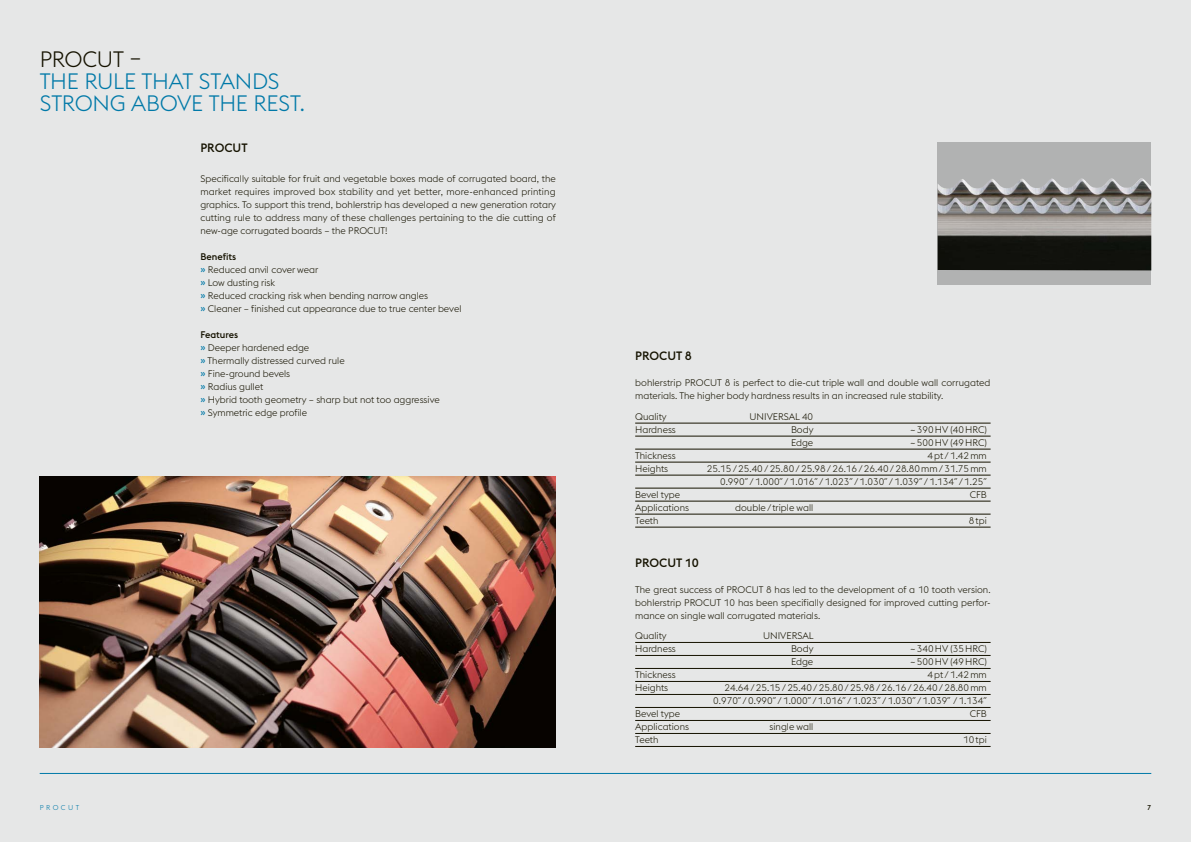
<style>
.page{position:relative;width:1191px;height:842px;background:#e6e7e7}
.page>*{position:absolute;margin:0;border:0;box-sizing:border-box;transform-origin:0 0}
.t1{font:300 22px/22px "voestalpine";letter-spacing:-.01em;color:#0079a8}
.t2{font:300 22px "voestalpine";color:#151200}
.t3{font:500 12px "voestalpine";color:#151200}
.t4{font:300 9.5px/13px "voestalpine";color:#151200}
.t5{font:300 7px "voestalpine";color:#0079a8}
.t6{font:500 7px "voestalpine";color:#151200}
.s1{font-weight:500}
.s2{font-weight:500;color:#0079a8}
</style>
<div class="page">
<hr style="left:40px;top:773px;width:1111px;height:1px;background:#0079a8">
<img style="left:40px;top:477px;width:516px;height:270px">
<hr style="left:635px;top:642px;width:355px;height:1px;background:#151200">
<hr style="left:635px;top:655px;width:355px;height:1px;background:#151200">
<hr style="left:635px;top:668px;width:355px;height:1px;background:#151200">
<hr style="left:635px;top:681px;width:355px;height:1px;background:#151200">
<hr style="left:635px;top:694px;width:355px;height:1px;background:#151200">
<hr style="left:635px;top:707px;width:355px;height:1px;background:#151200">
<hr style="left:635px;top:720px;width:355px;height:1px;background:#151200">
<hr style="left:635px;top:733px;width:355px;height:1px;background:#151200">
<hr style="left:635px;top:746px;width:355px;height:1px;background:#151200">
<hr style="left:635px;top:423px;width:355px;height:1px;background:#151200">
<hr style="left:635px;top:436px;width:355px;height:1px;background:#151200">
<hr style="left:635px;top:449px;width:355px;height:1px;background:#151200">
<hr style="left:635px;top:462px;width:355px;height:1px;background:#151200">
<hr style="left:635px;top:475px;width:355px;height:1px;background:#151200">
<hr style="left:635px;top:488px;width:355px;height:1px;background:#151200">
<hr style="left:635px;top:501px;width:355px;height:1px;background:#151200">
<hr style="left:635px;top:514px;width:355px;height:1px;background:#151200">
<hr style="left:635px;top:527px;width:355px;height:1px;background:#151200">
<div style="left:937px;top:143px;width:214px;height:142px;background:#b1b2b2"></div>
<img style="left:937px;top:178px;width:214px;height:92px">
<h1 class="t2" style="left:40px;top:46px;width:103px">PROCUT –</h1>
<h1 class="t1" style="left:40px;top:70px;width:267px">the rule that stands strong above the rest.</h1>
<p class="t3" style="left:200px;top:141px;width:49px">PROCUT</p>
<p class="t4" style="left:200px;top:172px;width:357px;text-align:justify">Specifically suitable for fruit and vegetable boxes made of corrugated board, the market requires improved box stability and yet better, more-enhanced printing graphics. To support this trend, bohlerstrip has developed a new generation rotary cutting rule to address many of these challenges pertaining to the die cutting of new-age corrugated boards – the PROCUT!</p>
<p class="t4" style="left:200px;top:250px;width:263px"><span class="s1">Benefits<br></span><span class="s2">»</span> Reduced anvil cover wear<br><span class="s2">»</span> Low dusting risk<br><span class="s2">»</span> Reduced cracking risk when bending narrow angles<br><span class="s2">»</span> Cleaner – finished cut appearance due to true center bevel</p>
<p class="t4" style="left:200px;top:328px;width:241px"><span class="s1">Features<br></span><span class="s2">»</span> Deeper hardened edge<br><span class="s2">»</span> Thermally distressed curved rule<br><span class="s2">»</span> Fine-ground bevels<br><span class="s2">»</span> Radius gullet<br><span class="s2">»</span> Hybrid tooth geometry – sharp but not too aggressive <span class="s2">»</span> Symmetric edge profile</p>
<p class="t3" style="left:635px;top:348px;width:58px">PROCUT 8</p>
<p class="t4" style="left:635px;top:376px;width:357px">bohlerstrip PROCUT 8 is perfect to die-cut triple wall and double wall corrugated materials. The higher body hardness results in an increased rule stability.</p>
<p class="t4" style="left:635px;top:410px;width:33px">Quality</p>
<p class="t4" style="left:749px;top:410px;width:65px">U niversal 40</p>
<p class="t4" style="left:635px;top:423px;width:42px">Hardness</p>
<p class="t4" style="left:791px;top:423px;width:24px">Body</p>
<p class="t4" style="left:910px;top:423px;width:78px">~390 HV (40 H RC)</p>
<p class="t4" style="left:791px;top:436px;width:24px">Edge</p>
<p class="t4" style="left:910px;top:436px;width:78px">~500 HV (49 H RC)</p>
<p class="t4" style="left:635px;top:449px;width:42px">Thickness</p>
<p class="t4" style="left:927px;top:449px;width:61px">4pt /1.42mm</p>
<p class="t4" style="left:635px;top:462px;width:35px">H eights</p>
<p class="t4" style="left:707px;top:462px;width:281px;text-align:right">25.15/25.40/25.80/25.98/26.16/26.40/28.80mm/31.75mm<br>0.990˝ /1.000˝ /1.016˝ /1.023˝ /1.030˝ /1.039˝ /1.134˝ /1.25˝</p>
<p class="t4" style="left:635px;top:488px;width:46px">Bevel type</p>
<p class="t4" style="left:969px;top:488px;width:17px">CFB</p>
<p class="t4" style="left:635px;top:501px;width:55px">Applications</p>
<p class="t4" style="left:735px;top:501px;width:79px">double/triple wall</p>
<p class="t4" style="left:635px;top:514px;width:25px">Teeth</p>
<p class="t4" style="left:969px;top:514px;width:19px">8tpi</p>
<p class="t3" style="left:635px;top:556px;width:65px">PROCUT 10</p>
<p class="t4" style="left:635px;top:583px;width:357px;text-align:justify">The great success of PROCUT 8 has led to the development of a 10 tooth version. bohlerstrip PROCUT 10 has been specifially designed for improved cutting perfor&shy;mance on single wall corrugated materials.</p>
<p class="t4" style="left:635px;top:630px;width:33px">Quality</p>
<p class="t4" style="left:763px;top:630px;width:52px">U niversal</p>
<p class="t4" style="left:635px;top:643px;width:42px">Hardness</p>
<p class="t4" style="left:791px;top:643px;width:24px">Body</p>
<p class="t4" style="left:910px;top:643px;width:78px">~340 HV (35 H RC)</p>
<p class="t4" style="left:791px;top:656px;width:24px">Edge</p>
<p class="t4" style="left:910px;top:656px;width:78px">~500 HV (49 H RC)</p>
<p class="t4" style="left:635px;top:669px;width:42px">Thickness</p>
<p class="t4" style="left:927px;top:669px;width:61px">4pt /1.42mm</p>
<p class="t4" style="left:635px;top:682px;width:35px">H eights</p>
<p class="t4" style="left:713px;top:682px;width:275px;text-align:right">24.64/25.15/25.40/25.80/25.98/26.16/26.40/28.80mm<br>0.970˝ /0.990˝ /1.000˝ /1.016˝ /1.023˝ /1.030˝ /1.039˝ /1.134˝</p>
<p class="t4" style="left:635px;top:708px;width:46px">Bevel type</p>
<p class="t4" style="left:969px;top:708px;width:17px">CFB</p>
<p class="t4" style="left:635px;top:721px;width:55px">Applications</p>
<p class="t4" style="left:769px;top:721px;width:45px">single wall</p>
<p class="t4" style="left:635px;top:734px;width:25px">Teeth</p>
<p class="t4" style="left:963px;top:734px;width:25px">10tpi</p>
<p class="t5" style="left:40px;top:804px;width:35px">PROCUT</p>
<p class="t6" style="left:1147px;top:804px;width:6px">7</p>
</div>
